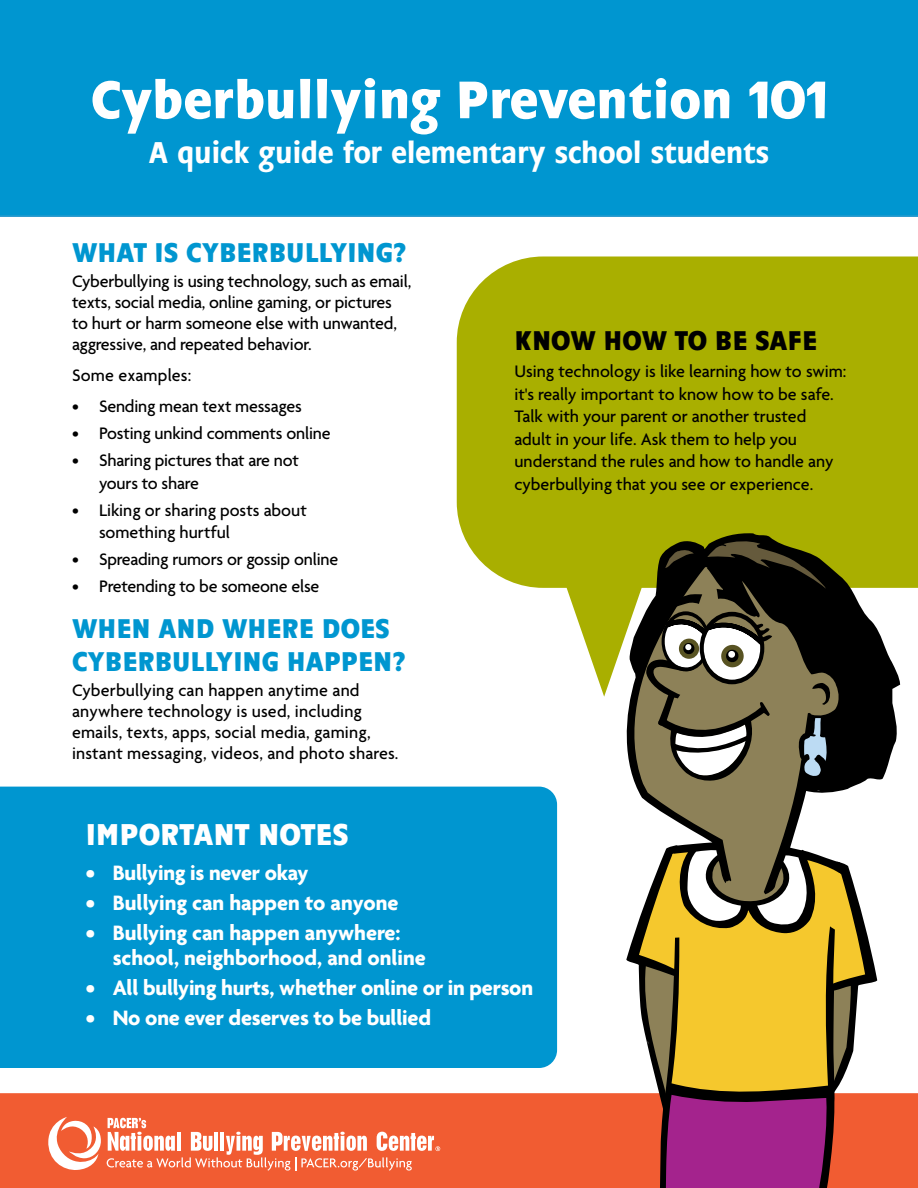
<style>
.page{position:relative;width:918px;height:1188px;background:#fff}
.page>*{position:absolute;margin:0;border:0;box-sizing:border-box;transform-origin:0 0}
.t1{font:700 52.5px "Chalfont";color:#fff}
.t2{font:500 30px "Chalfont";letter-spacing:-.01em;color:#fff}
.t3{font:700 30px "Chalfont";color:#fff}
.t4{font:700 27px/32.4px "Chalfont";color:#0096d0}
.t5{font:700 27px "Chalfont";color:#000}
.t6{font:700 22.5px/25.5px "Agenda";letter-spacing:-.01em;color:#fff}
.t7{font:500 18px/22.5px "Agenda";color:#000}
</style>
<div class="page">
<div style="left:0;top:787px;width:557px;height:281px;background:#0096d0"></div>
<svg style="left:457px;top:256px;width:461px;height:441px;background:#b3b91f"></svg>
<div style="left:0;top:0;width:918px;height:217px;background:#0096d0"></div>
<div style="left:0;top:1093px;width:918px;height:95px;background:#f15c32"></div>
<svg style="left:48px;top:1117px;width:53px;height:53px"></svg>
<svg style="left:107px;top:1118px;width:333px;height:52px"></svg>
<svg style="left:622px;top:533px;width:278px;height:655px"></svg>
<svg style="left:623px;top:567px;width:217px;height:336px"></svg>
<svg style="left:626px;top:845px;width:251px;height:343px"></svg>
<svg style="left:646px;top:540px;width:185px;height:248px;background:#615d45"></svg>
<h1 class="t1" style="left:91px;top:71px;width:738px">Cyberbullying Prevention 101</h1>
<h2 class="t2" style="left:149px;top:137px;width:622px">A quick guide for elementary school students</h2>
<h3 class="t4" style="left:72px;top:238px;width:336px">WHAT IS CYBERBULLYING?</h3>
<p class="t7" style="left:72px;top:272px;width:341px;line-height:21px">Cyberbullying is using technology, such as email, texts, social media, online gaming, or pictures to hurt or harm someone else with unwanted, aggressive, and repeated behavior.</p>
<p class="t7" style="left:72px;top:365px;width:121px">Some examples:</p>
<p class="t7" style="left:72px;top:396px;width:231px">• Sending mean text messages</p>
<p class="t7" style="left:72px;top:423px;width:260px">• Posting unkind comments online</p>
<p class="t7" style="left:99px;top:450px;width:202px;text-indent:-27px">• Sharing pictures that are not yours to share</p>
<p class="t7" style="left:99px;top:500px;width:209px;text-indent:-27px">• Liking or sharing posts about something hurtful</p>
<p class="t7" style="left:72px;top:549px;width:268px">• Spreading rumors or gossip online</p>
<p class="t7" style="left:72px;top:576px;width:249px">• Pretending to be someone else</p>
<h3 class="t4" style="left:72px;top:614px;width:336px">WHEN AND WHERE DOES<br>CYBERBULLYING HAPPEN?</h3>
<p class="t7" style="left:72px;top:681px;width:328px;line-height:21px">Cyberbullying can happen anytime and anywhere technology is used, including emails, texts, apps, social media, gaming, instant messaging, videos, and photo shares.</p>
<h3 class="t5" style="left:514px;top:326px;width:304px">KNOW HOW TO BE SAFE</h3>
<p class="t7" style="left:514px;top:362px;width:333px">Using technology is like learning how to swim: it's really important to know how to be safe.<br>Talk with your parent or another trusted adult in your life. Ask them to help you understand the rules and how to handle any cyberbullying that you see or experience.</p>
<h2 class="t3" style="left:86px;top:818px;width:264px">IMPORTANT NOTES</h2>
<p class="t6" style="left:86px;top:861px;width:224px">• Bullying is never okay</p>
<p class="t6" style="left:86px;top:891px;width:314px">• Bullying can happen to anyone</p>
<p class="t6" style="left:113px;top:921px;width:315px;text-indent:-27px">• Bullying can happen anywhere: school, neighborhood, and online</p>
<p class="t6" style="left:86px;top:977px;width:449px">• All bullying hurts, whether online or in person</p>
<p class="t6" style="left:86px;top:1007px;width:347px">• No one ever deserves to be bullied</p>
</div>
